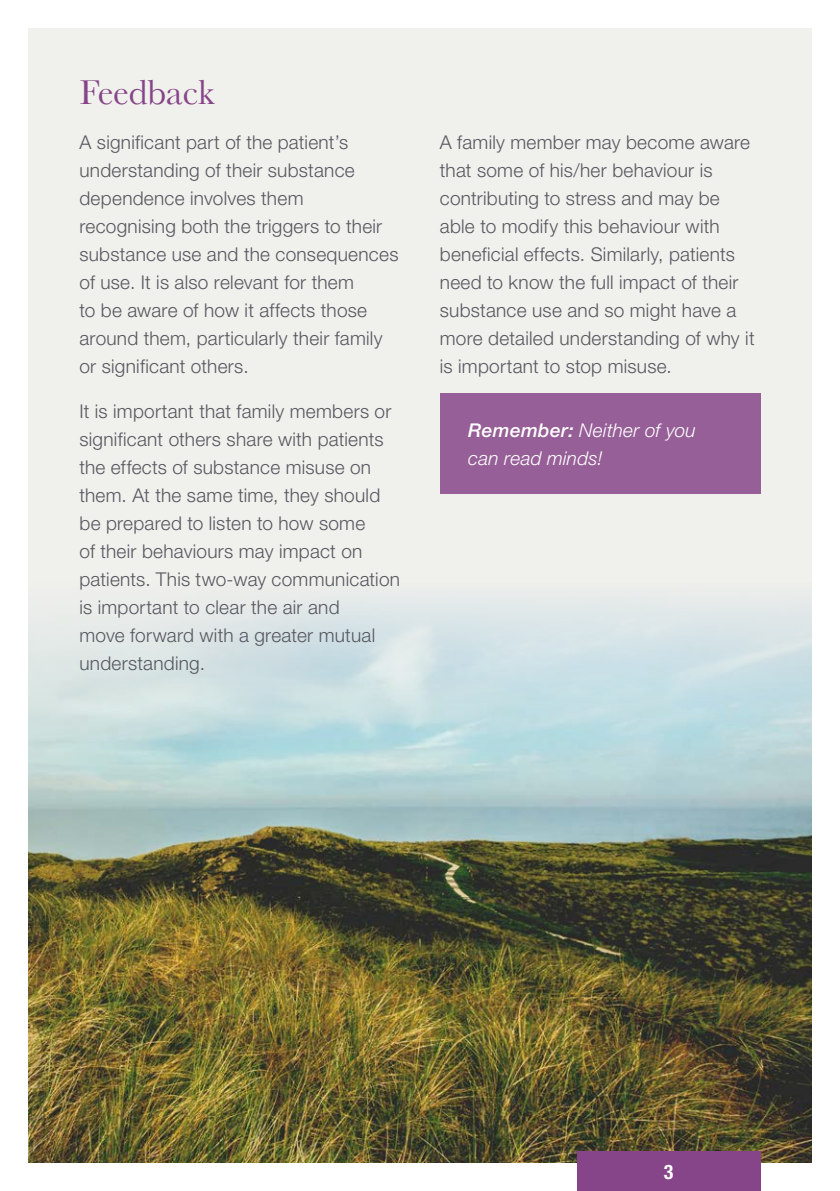
<style>
.page{position:relative;width:840px;height:1191px;background:#fff}
.page>*{position:absolute;margin:0;border:0;box-sizing:border-box;transform-origin:0 0}
.t1{font:36px "Baskerville";letter-spacing:-.005em;color:#864588}
.t2{font:700 condensed 20px "Helvetica Neue";color:#fff}
.t3{font:300 19px/28px "Helvetica Neue";letter-spacing:.015em;color:#56585f}
.t4{font:italic 300 19px/28px "Helvetica Neue";letter-spacing:.01em;color:#fff}
.s1{font-weight:500}
</style>
<div class="page">
<div style="left:28px;top:28px;width:783px;height:1134px;background:#f0f0ed"></div>
<img style="left:28px;top:599px;width:783px;height:563px">
<div style="left:439px;top:393px;width:321px;height:101px;background:#965f97"></div>
<div style="left:576px;top:1151px;width:184px;height:40px;background:#864588"></div>
<h1 class="t1" style="left:79px;top:71px;width:137px">Feedback</h1>
<p class="t3" style="left:79px;top:127px;width:320px">A significant part of the patient’s understanding of their substance dependence involves them recognising both the triggers to their substance use and the consequences of use. It is also relevant for them<br>to be aware of how it affects those around them, particularly their family or significant others.</p>
<p class="t3" style="left:79px;top:397px;width:322px">It is important that family members or significant others share with patients the effects of substance misuse on them. At the same time, they should be prepared to listen to how some<br>of their behaviours may impact on patients. This two-way communication is important to clear the air and<br>move forward with a greater mutual understanding.</p>
<p class="t3" style="left:439px;top:128px;width:316px">A family member may become aware that some of his/her behaviour is contributing to stress and may be able to modify this behaviour with beneficial effects. Similarly, patients need to know the full impact of their substance use and so might have a more detailed understanding of why it is important to stop misuse.</p>
<p class="t4" style="left:468px;top:416px;width:229px"><span class="s1">Remember:</span> Neither of you can read minds!</p>
<p class="t2" style="left:663px;top:1159px;width:11px">3</p>
</div>
